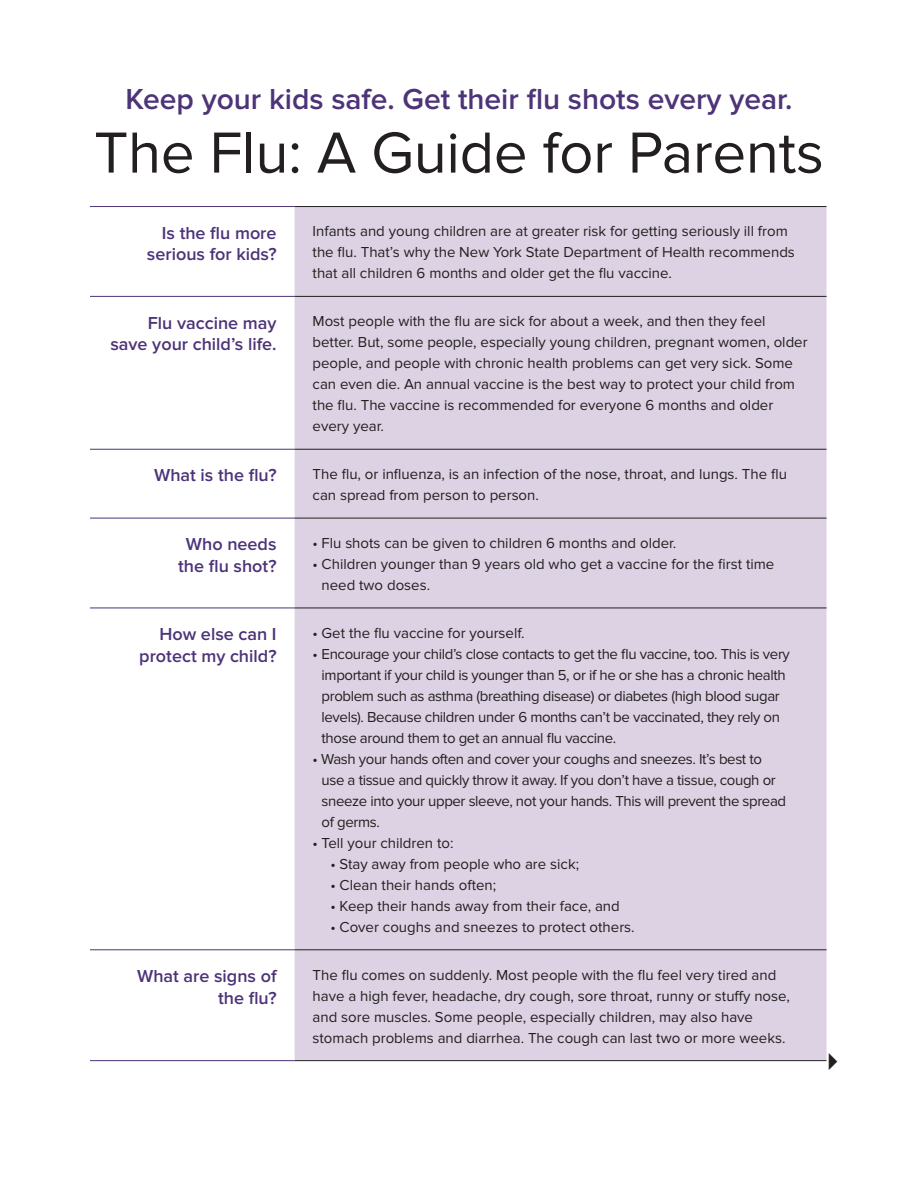
<style>
.page{position:relative;width:918px;height:1188px;background:#fff}
.page>*{position:absolute;margin:0;border:0;box-sizing:border-box;transform-origin:0 0}
.t1{font:60px "Proxima Nova";letter-spacing:-.005em;color:#231f20}
.t2{font:600 30px "Proxima Nova";color:#4d3378}
.t3{font:600 18px/21.6px "Proxima Nova";color:#4d3378;text-align:right}
.indent_Numbers{font:15px/21px "Proxima Nova";color:#231f20}
.indent_Numbers-2{font:15px/21px "Proxima Nova";letter-spacing:-.025em;color:#231f20}
.indent_bullets_2{font:15px "Proxima Nova";color:#231f20}
.indent_bullets_1{font:15px/21px "Proxima Nova";color:#231f20}
</style>
<div class="page">
<div style="left:295px;top:207px;width:531px;height:853px;background:#dcd2e3"></div>
<hr style="left:90px;top:206px;width:205px;height:1px;background:#4d3378">
<hr style="left:90px;top:296px;width:205px;height:1px;background:#4d3378">
<hr style="left:90px;top:449px;width:205px;height:1px;background:#4d3378">
<hr style="left:90px;top:518px;width:205px;height:1px;background:#4d3378">
<hr style="left:90px;top:608px;width:205px;height:1px;background:#4d3378">
<hr style="left:90px;top:950px;width:205px;height:1px;background:#4d3378">
<hr style="left:90px;top:1060px;width:205px;height:1px;background:#4d3378">
<hr style="left:295px;top:206px;width:531px;height:1px;background:#231f20">
<hr style="left:295px;top:296px;width:531px;height:1px;background:#231f20">
<hr style="left:295px;top:449px;width:531px;height:1px;background:#231f20">
<hr style="left:295px;top:518px;width:531px;height:1px;background:#231f20">
<hr style="left:295px;top:608px;width:531px;height:1px;background:#231f20">
<hr style="left:295px;top:950px;width:531px;height:1px;background:#231f20">
<hr style="left:295px;top:1060px;width:531px;height:1px;background:#231f20">
<p class="t2" style="left:125px;top:82px;width:669px">Keep your kids safe. Get their flu shots every year.</p>
<p class="t1" style="left:94px;top:118px;width:731px">The Flu: A Guide for Parents</p>
<p class="t3" style="left:147px;top:222px;width:131px">Is the flu more serious for kids?</p>
<p class="indent_Numbers" style="left:313px;top:221px;width:484px">Infants and young children are at greater risk for getting seriously ill from the flu. That’s why the New York State Department of Health recommends that all children 6 months and older get the flu vaccine.</p>
<p class="t3" style="left:110px;top:312px;width:168px">Flu vaccine may save your child’s life.</p>
<p class="indent_Numbers" style="left:313px;top:311px;width:497px">Most people with the flu are sick for about a week, and then they feel better. But, some people, especially young children, pregnant women, older people, and people with chronic health problems can get very sick. Some can even die. An annual vaccine is the best way to protect your child from the flu. The vaccine is recommended for everyone 6 months and older every year.</p>
<p class="t3" style="left:154px;top:465px;width:124px">What is the flu?</p>
<p class="indent_Numbers" style="left:313px;top:464px;width:476px">The flu, or influenza, is an infection of the nose, throat, and lungs. The flu can spread from person to person.</p>
<p class="t3" style="left:178px;top:534px;width:100px;text-align:center">Who needs the flu shot?</p>
<p class="indent_bullets_1" style="left:313px;top:533px;width:365px">• Flu shots can be given to children 6 months and older.</p>
<p class="indent_bullets_1" style="left:322px;top:554px;width:454px;text-indent:-9px">• Children younger than 9 years old who get a vaccine for the first time need two doses.</p>
<p class="t3" style="left:139px;top:624px;width:139px">How else can I protect my child?</p>
<p class="indent_Numbers" style="left:313px;top:623px;width:213px">• Get the flu vaccine for yourself.</p>
<p class="indent_Numbers-2" style="left:322px;top:644px;width:470px;text-indent:-9px">• Encourage your child’s close contacts to get the flu vaccine, too. This is very important if your child is younger than 5, or if he or she has a chronic health problem such as asthma (breathing disease) or diabetes (high blood sugar levels). Because children under 6 months can’t be vaccinated, they rely on those around them to get an annual flu vaccine.</p>
<p class="indent_Numbers-2" style="left:322px;top:749px;width:466px;text-indent:-9px">• Wash your hands often and cover your coughs and sneezes. It’s best to use a tissue and quickly throw it away. If you don’t have a tissue, cough or sneeze into your upper sleeve, not your hands. This will prevent the spread of germs.</p>
<p class="indent_Numbers" style="left:313px;top:833px;width:142px">• Tell your children to:</p>
<p class="indent_bullets_2" style="left:331px;top:855px;width:250px">• Stay away from people who are sick;</p>
<p class="indent_bullets_2" style="left:331px;top:876px;width:167px">• Clean their hands often;</p>
<p class="indent_bullets_2" style="left:331px;top:897px;width:291px">• Keep their hands away from their face, and</p>
<p class="indent_bullets_2" style="left:331px;top:918px;width:306px">• Cover coughs and sneezes to protect others.</p>
<p class="t3" style="left:137px;top:966px;width:141px">What are signs of the flu?</p>
<p class="indent_Numbers" style="left:313px;top:964px;width:479px">The flu comes on suddenly. Most people with the flu feel very tired and have a high fever, headache, dry cough, sore throat, runny or stuffy nose, and sore muscles. Some people, especially children, may also have stomach problems and diarrhea. The cough can last two or more weeks.</p>
</div>
